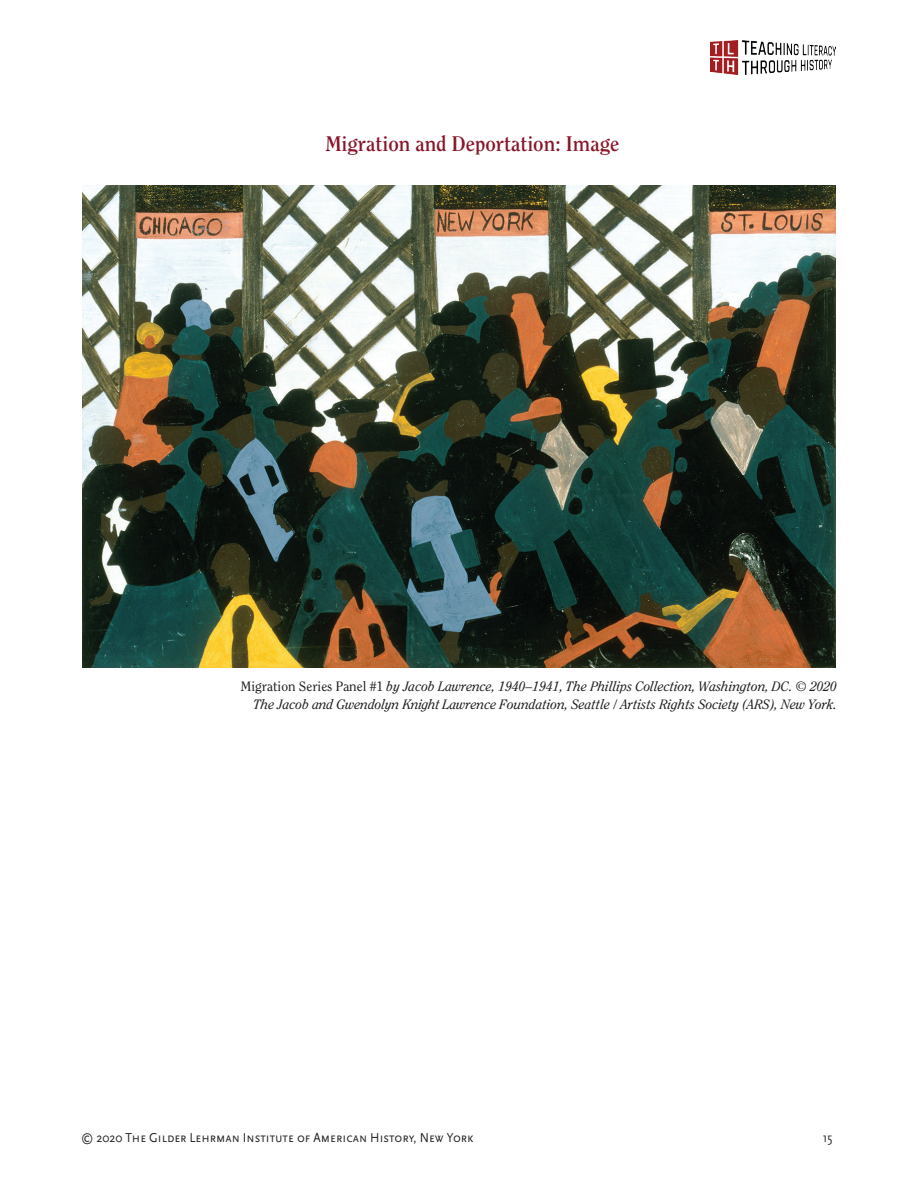
<style>
.page{position:relative;width:918px;height:1188px;background:#fff}
.page>*{position:absolute;margin:0;border:0;box-sizing:border-box;transform-origin:0 0}
.t1{font:700 21px "Clearface";color:#891629}
.t2{font:italic 13.5px/18px "Clearface";letter-spacing:-.005em;color:#231f20;text-align:right}
.t3{font:13.5px "Scala Sans Caps";color:#231f20;scale:.9 1}
.s1{font-style:normal}
</style>
<div class="page">
<img style="left:710px;top:40px;width:126px;height:34px">
<img style="left:82px;top:186px;width:754px;height:481px">
<h1 class="t1" style="left:325px;top:132px;width:296px">Migration and Deportation: Image</h1>
<p class="t2" style="left:241px;top:677px;width:598px"><span class="s1">Migration Series Panel #1</span> by Jacob Lawrence, 1940–1941, The Phillips Collection, Washington, DC. © 2020<br>The Jacob and Gwendolyn Knight Lawrence Foundation, Seattle / Artists Rights Society (ARS), New York.</p>
<p class="t3" style="left:81px;top:1129px;width:438px">© 2020 The Gilder Lehrman Institute of American History, New York</p>
<p class="t3" style="left:823px;top:1129px;width:12px">15</p>
</div>
